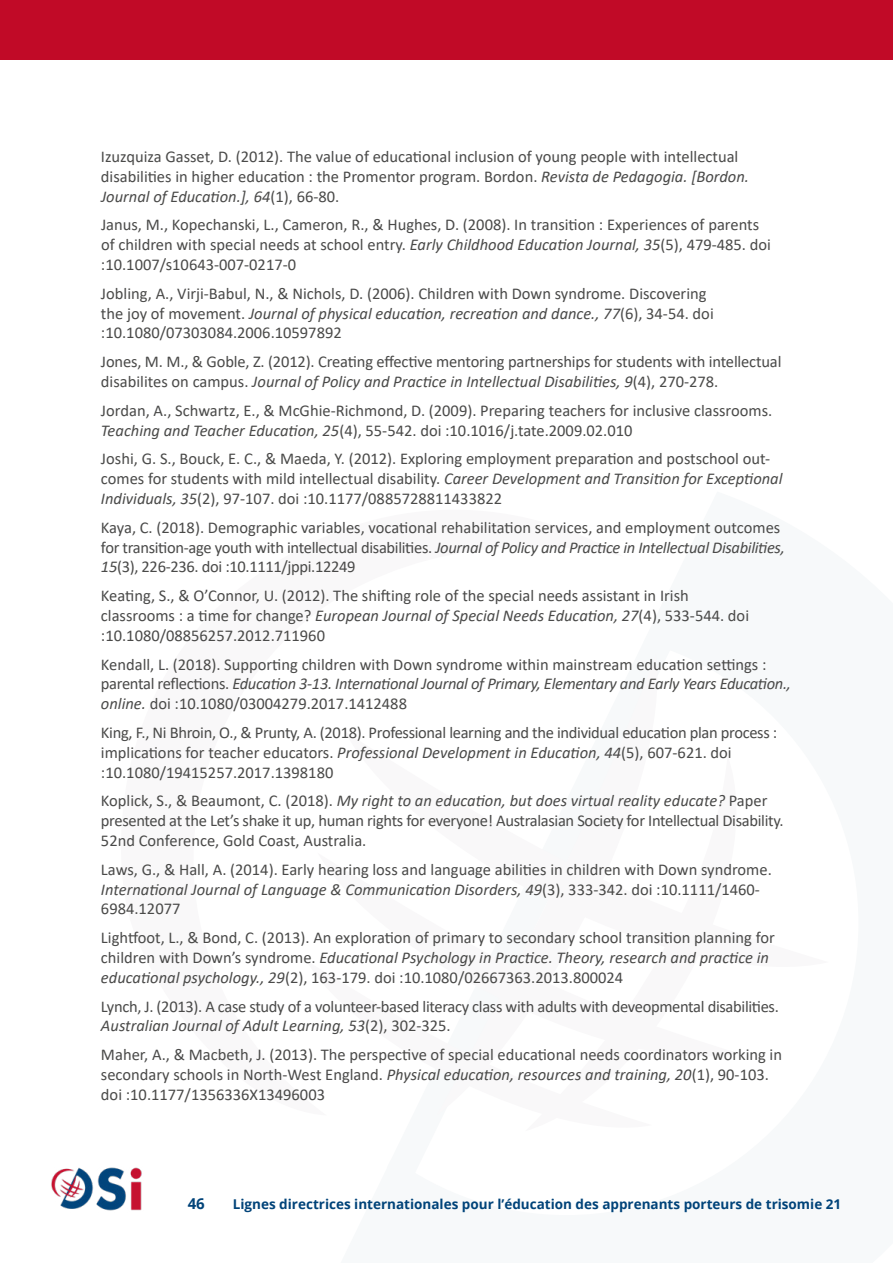
<style>
.page{position:relative;width:893px;height:1263px;background:#fff}
.page>*{position:absolute;margin:0;border:0;box-sizing:border-box;transform-origin:0 0}
.t1{font:16.5px/19.8px "Calibri";color:#4a4a49}
.t2{font:16.5px/19.8px "Calibri";letter-spacing:-.02em;color:#4a4a49}
.t3{font:700 15px "Open Sans";color:#004379}
.t4{font:700 13.5px "Open Sans";color:#004379}
.s1{font-style:italic}
</style>
<div class="page">
<div style="left:0;top:0;width:893px;height:60px;background:#c10a27"></div>
<img style="left:51px;top:1167px;width:91px;height:44px">
<p class="t1" style="left:101px;top:146px;width:650px">Izuzquiza Gasset, D. (2012). The value of educational inclusion of young people with intellectual disabilities in higher education : the Promentor program. Bordon. <span class="s1">Revista de Pedagogia. [Bordon.<br>Journal of Education.], 64</span>(1), 66-80.</p>
<p class="t1" style="left:101px;top:215px;width:671px">Janus, M., Kopechanski, L., Cameron, R., &amp; Hughes, D. (2008). In transition : Experiences of parents of children with special needs at school entry. <span class="s1">Early Childhood Education Journal, 35</span>(5), 479-485. doi :10.1007/s10643-007-0217-0</p>
<p class="t1" style="left:101px;top:283px;width:614px">Jobling, A., Virji-Babul, N., &amp; Nichols, D. (2006). Children with Down syndrome. Discovering the joy of movement. <span class="s1">Journal of physical education, recreation and dance., 77</span>(6), 34-54. doi :10.1080/07303084.2006.10597892</p>
<p class="t1" style="left:101px;top:351px;width:682px">Jones, M. M., &amp; Goble, Z. (2012). Creating effective mentoring partnerships for students with intellectual disabilites on campus. <span class="s1">Journal of Policy and Practice in Intellectual Disabilities, 9</span>(4), 270-278.</p>
<p class="t1" style="left:101px;top:400px;width:673px">Jordan, A., Schwartz, E., &amp; McGhie-Richmond, D. (2009). Preparing teachers for inclusive classrooms.<br><span class="s1">Teaching and Teacher Education, 25</span>(4), 55-542. doi :10.1016/j.tate.2009.02.010</p>
<p class="t1" style="left:101px;top:448px;width:683px">Joshi, G. S., Bouck, E. C., &amp; Maeda, Y. (2012). Exploring employment preparation and postschool out&shy;comes for students with mild intellectual disability. <span class="s1">Career Development and Transition for Exceptional<br>Individuals, 35</span>(2), 97-107. doi :10.1177/0885728811433822</p>
<p class="t1" style="left:101px;top:517px;width:685px">Kaya, C. (2018). Demographic variables, vocational rehabilitation services, and employment outcomes for transition-age youth with intellectual disabilities. <span class="s1">Journal of Policy and Practice in Intellectual Disabilities,<br>15</span>(3), 226-236. doi :10.1111/jppi.12249</p>
<p class="t1" style="left:101px;top:585px;width:650px">Keating, S., &amp; O’Connor, U. (2012). The shifting role of the special needs assistant in Irish classrooms : a time for change? <span class="s1">European Journal of Special Needs Education, 27</span>(4), 533-544. doi :10.1080/08856257.2012.711960</p>
<p class="t1" style="left:101px;top:654px;width:692px">Kendall, L. (2018). Supporting children with Down syndrome within mainstream education settings : parental reflections. <span class="s1">Education 3-13. International Journal of Primary, Elementary and Early Years Education., online.</span> doi :10.1080/03004279.2017.1412488</p>
<p class="t2" style="left:101px;top:722px;width:678px">King, F., Ni Bhroin, O., &amp; Prunty, A. (2018). Professional learning and the individual education plan process : implications for teacher educators. <span class="s1">Professional Development in Education, 44</span>(5), 607-621. doi :10.1080/19415257.2017.1398180</p>
<p class="t2" style="left:101px;top:790px;width:684px">Koplick, S., &amp; Beaumont, C. (2018). <span class="s1">My right to an education, but does virtual reality educate?</span> Paper presented at the Let’s shake it up, human rights for everyone! Australasian Society for Intellectual Disability.<br>52nd Conference, Gold Coast, Australia.</p>
<p class="t1" style="left:101px;top:859px;width:672px">Laws, G., &amp; Hall, A. (2014). Early hearing loss and language abilities in children with Down syndrome.<br><span class="s1">International Journal of Language &amp; Communication Disorders, 49</span>(3), 333-342. doi :10.1111/1460-<br>6984.12077</p>
<p class="t1" style="left:101px;top:927px;width:675px">Lightfoot, L., &amp; Bond, C. (2013). An exploration of primary to secondary school transition planning for children with Down’s syndrome. <span class="s1">Educational Psychology in Practice. Theory, research and practice in educational psychology., 29</span>(2), 163-179. doi :10.1080/02667363.2013.800024</p>
<p class="t2" style="left:101px;top:996px;width:679px">Lynch, J. (2013). A case study of a volunteer-based literacy class with adults with deveopmental disabilities.<br><span class="s1">Australian Journal of Adult Learning, 53</span>(2), 302-325.</p>
<p class="t1" style="left:101px;top:1044px;width:683px">Maher, A., &amp; Macbeth, J. (2013). The perspective of special educational needs coordinators working in secondary schools in North-West England. <span class="s1">Physical education, resources and training, 20</span>(1), 90-103. doi :10.1177/1356336X13496003</p>
<p class="t3" style="left:188px;top:1192px;width:19px">46</p>
<p class="t4" style="left:233px;top:1194px;width:610px">Lignes directrices internationales pour l’éducation des apprenants porteurs de trisomie 21</p>
</div>
